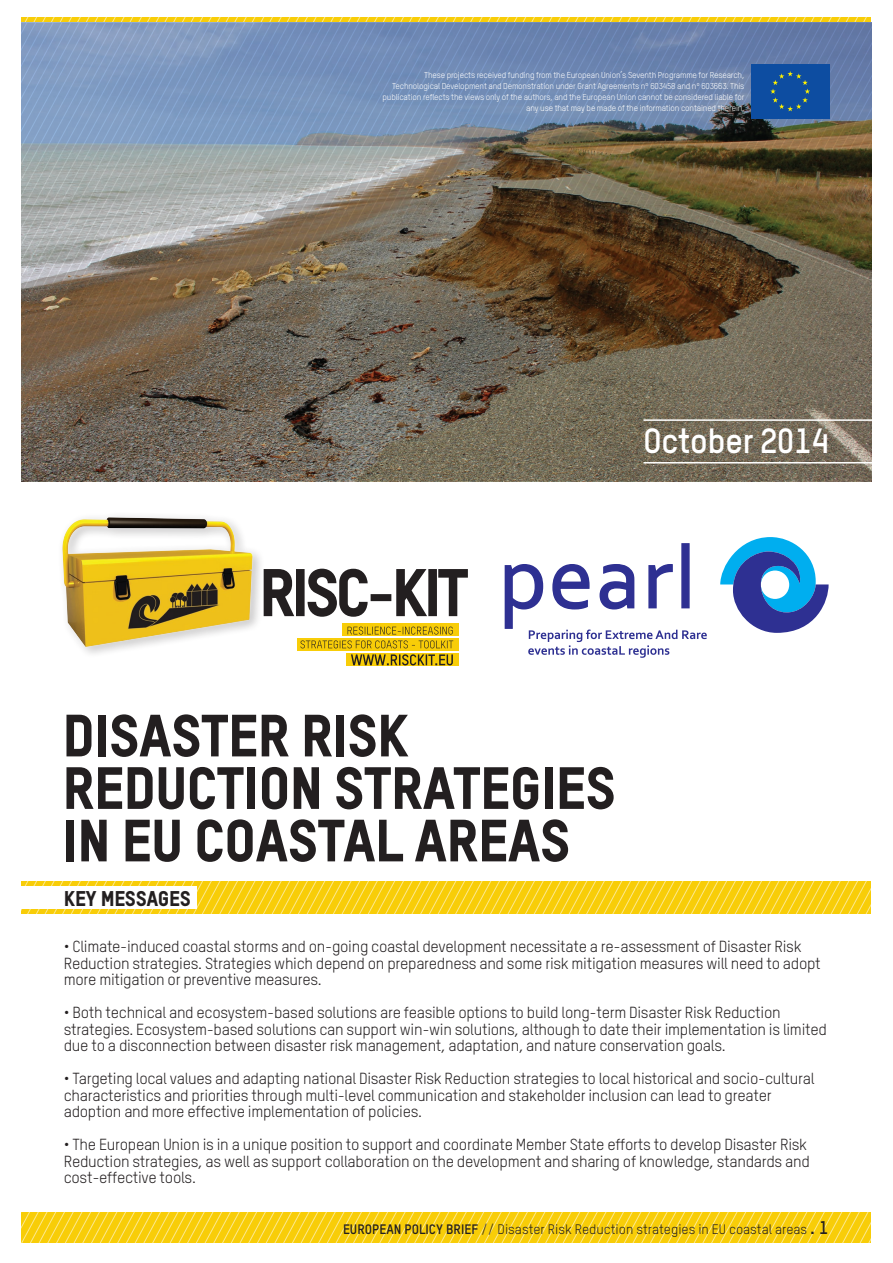
<style>
.page{position:relative;width:893px;height:1263px;background:#fff}
.page>*{position:absolute;margin:0;border:0;box-sizing:border-box;transform-origin:0 0}
.t1{font:58.5px/52.5px "TSTAR Headline";letter-spacing:-.02em;color:#231f20}
.t2{font:700 34.5px "TSTAR";letter-spacing:-.02em;color:#fff}
.t3{font:21px "TSTAR Headline";letter-spacing:-.02em;color:#231f20}
.t4{font:15.75px/16.5px "TSTAR";letter-spacing:-.02em;color:#231f20}
.t5{font:13.5px "TSTAR";color:#231f20}
.t6{font:8.4px/11.2px "TSTAR";letter-spacing:-.02em;color:#fff;text-align:right}
.s1{font-weight:700}
.s2{font-weight:700;font-size:18px}
</style>
<div class="page">
<svg style="left:21px;top:18px;width:849px;height:5px;background:#dfc43b"></svg>
<svg style="left:21px;top:1212px;width:849px;height:30px;background:#f8d019"></svg>
<svg style="left:85px;top:429px;width:217px;height:51px;background:#6f6459"></svg>
<svg style="left:21px;top:23px;width:281px;height:406px;background:#85878a"></svg>
<svg style="left:763px;top:23px;width:109px;height:457px;background:#6c6556"></svg>
<img style="left:302px;top:23px;width:461px;height:457px">
<img style="left:62px;top:516px;width:202px;height:138px">
<svg style="left:264px;top:569px;width:204px;height:48px"></svg>
<svg style="left:343px;top:623px;width:116px;height:13px"></svg>
<svg style="left:298px;top:638px;width:161px;height:12px"></svg>
<div style="left:346px;top:654px;width:113px;height:12px;background:#f8cd08"></div>
<svg style="left:351px;top:654px;width:102px;height:11px"></svg>
<svg style="left:300px;top:640px;width:153px;height:8px"></svg>
<svg style="left:348px;top:627px;width:105px;height:7px"></svg>
<div style="left:751px;top:64px;width:78px;height:55px;background:#0d4da1"></div>
<svg style="left:756px;top:46px;width:64px;height:65px"></svg>
<svg style="left:21px;top:882px;width:849px;height:32px;background:#f8d01b"></svg>
<div style="left:4px;top:887px;width:193px;height:22px;background:#fff"></div>
<div style="left:681px;top:543px;width:9px;height:65px;background:#2e3092;border:1px solid #2e3092"></div>
<svg style="left:504px;top:563px;width:203px;height:95px"></svg>
<svg style="left:720px;top:537px;width:109px;height:96px"></svg>
<hr style="left:643px;top:419px;width:250px;height:2px;background:#fff">
<hr style="left:643px;top:462px;width:250px;height:1px;background:#fff">
<p class="t6" style="left:383px;top:69px;width:363px">These projects received funding from the European Union’s Seventh Programme for Research, Technological Development and Demonstration under Grant Agreements nº 603458 and nº 603663. This publication reflects the views only of the authors, and the European Union cannot be considered liable for any use that may be made of the information contained therein.</p>
<h2 class="t2" style="left:643px;top:419px;width:188px">October 2014</h2>
<h1 class="t1" style="left:62px;top:708px;width:555px">DISASTER RISK<br>REDUCTION STRATEGIES<br>IN EU COASTAL AREAS</h1>
<h3 class="t3" style="left:64px;top:885px;width:129px">KEY MESSAGES</h3>
<p class="t4" style="left:64px;top:938px;width:759px">• Climate-induced coastal storms and on-going coastal development necessitate a re-assessment of Disaster Risk<br>Reduction strategies. Strategies which depend on preparedness and some risk mitigation measures will need to adopt more mitigation or preventive measures.</p>
<p class="t4" style="left:64px;top:1004px;width:765px">• Both technical and ecosystem-based solutions are feasible options to build long-term Disaster Risk Reduction strategies. Ecosystem-based solutions can support win-win solutions, although to date their implementation is limited due to a disconnection between disaster risk management, adaptation, and nature conservation goals.</p>
<p class="t4" style="left:64px;top:1070px;width:752px">• Targeting local values and adapting national Disaster Risk Reduction strategies to local historical and socio-cultural characteristics and priorities through multi-level communication and stakeholder inclusion can lead to greater adoption and more effective implementation of policies.</p>
<p class="t4" style="left:64px;top:1136px;width:748px">• The European Union is in a unique position to support and coordinate Member State efforts to develop Disaster Risk<br>Reduction strategies, as well as support collaboration on the development and sharing of knowledge, standards and cost-effective tools.</p>
<p class="t5" style="left:343px;top:1221px;width:487px"><span class="s1">EUROPEAN POLICY BRIEF</span> // Disaster Risk Reduction strategies in EU coastal areas <span class="s2">. 1</span></p>
</div>
